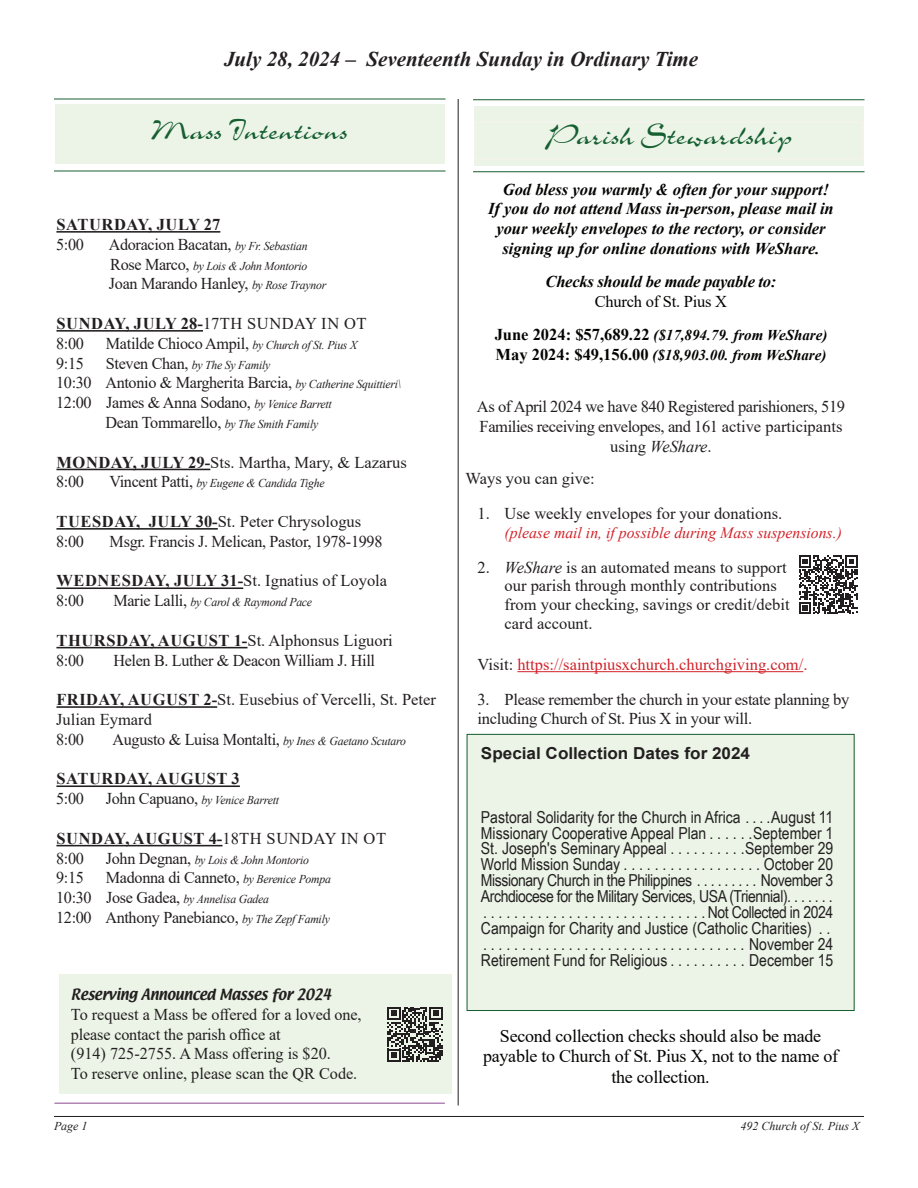
<style>
.page{position:relative;width:918px;height:1188px;background:#fff}
.page>*{position:absolute;margin:0;border:0;box-sizing:border-box;transform-origin:0 0}
.t1{font:33px "Charme";color:#165f31}
.t2{font:italic 700 21px "Times New Roman";color:#231f20}
.t3{font:18px/19.8px "Times New Roman";letter-spacing:-.015em;color:#040503;text-align:center}
.t4{font:16.5px/19.8px "Times New Roman";letter-spacing:-.02em;color:#231f20}
.t5{font:16.5px/18.8px "Times New Roman";color:#231f20}
.t6{font:16.5px/15.9px "Arial Narrow";color:#231f20;scale:1.04 1}
.t7{font:italic 700 16.5px/19.8px "Times New Roman";color:#040503;text-align:center}
.t8{font:16.5px/15.9px "Arial Narrow";letter-spacing:-.025em;color:#231f20;scale:1.04 1}
.t9{font:700 16.5px "Times New Roman";letter-spacing:.035em;color:#231f20}
.t10{font:16.5px "Times New Roman";color:#d1232a}
.t11{font:700 16.5px "Arial";color:#231f20;scale:1.04 1}
.t12{font:italic 15.75px "Times New Roman";color:#d1232a}
.t13{font:italic 700 15px/19.8px "Times New Roman";color:#040503}
.t14{font:13.5px "Textile";letter-spacing:-.02em;color:#231f20}
.t15{font:italic 12px "Times New Roman";letter-spacing:-.02em;color:#231f20}
.t16{font:italic 12px "Times New Roman";color:#231f20}
.s1{font-style:italic;font-size:12px}
.s2{font-style:normal;font-size:16.5px}
.s3{font-weight:400}
.s4{font-weight:700}
.s5{font-weight:400;font-style:normal}
.s6{font-style:italic}
.s7{color:#231f20}
</style>
<div class="page">
<hr style="left:54px;top:1116px;width:810px;height:1px;background:#231f20">
<hr style="left:458px;top:99px;width:1px;height:1007px;background:#231f20">
<hr style="left:54px;top:99px;width:392px;height:1px;background:#165f31">
<hr style="left:54px;top:171px;width:392px;height:1px;background:#165f31">
<hr style="left:473px;top:99px;width:392px;height:1px;background:#145e30">
<hr style="left:473px;top:171px;width:392px;height:1px;background:#145e30">
<hr style="left:56px;top:231px;width:164px;height:2px;background:#231f20">
<hr style="left:56px;top:330px;width:147px;height:2px;background:#231f20">
<hr style="left:56px;top:469px;width:154px;height:1px;background:#231f20">
<hr style="left:56px;top:528px;width:162px;height:2px;background:#231f20">
<hr style="left:56px;top:587px;width:187px;height:2px;background:#231f20">
<hr style="left:56px;top:647px;width:192px;height:1px;background:#231f20">
<hr style="left:56px;top:706px;width:161px;height:2px;background:#231f20">
<hr style="left:56px;top:785px;width:184px;height:2px;background:#231f20">
<hr style="left:56px;top:845px;width:167px;height:1px;background:#231f20">
<hr style="left:54px;top:1103px;width:391px;height:1px;background:#8e4b91">
<div style="left:59px;top:975px;width:393px;height:119px;background:#ebf4e7"></div>
<hr style="left:517px;top:671px;width:286px;height:1px;background:#d1232a">
<div style="left:55px;top:105px;width:390px;height:59px;background:#ebf4e7"></div>
<div style="left:474px;top:106px;width:390px;height:60px;background:#ebf4e7"></div>
<div style="left:467px;top:734px;width:387px;height:277px;background:#ebf4e7"></div>
<div style="left:467px;top:734px;width:388px;height:277px;border:1px solid #145e30"></div>
<svg style="left:799px;top:555px;width:59px;height:59px"></svg>
<svg style="left:387px;top:1007px;width:56px;height:55px"></svg>
<p class="t2" style="left:224px;top:44px;width:476px">July 28, 2024 – Seventeenth Sunday in Ordinary Time</p>
<p class="t1" style="left:152px;top:115px;width:198px">Mass Intentions</p>
<p class="t1" style="left:545px;top:119px;width:249px">Parish Stewardship</p>
<p class="t9" style="left:56px;top:213px;width:165px">SATURDAY, JULY 27</p>
<p class="t4" style="left:56px;top:234px;width:29px">5:00</p>
<p class="t4" style="left:109px;top:234px;width:200px">Adoracion Bacatan, <span class="s1">by Fr. Sebastian</span></p>
<p class="t15" style="left:110px;top:257px;width:199px"><span class="s2">Rose Marco,</span> by Lois &amp; John Montorio</p>
<p class="t4" style="left:109px;top:274px;width:219px">Joan Marando Hanley, <span class="s1">by Rose Traynor</span></p>
<p class="t9" style="left:56px;top:312px;width:312px">SUNDAY, JULY 28-<span class="s3">17TH SUNDAY IN OT</span></p>
<p class="t4" style="left:56px;top:333px;width:29px">8:00</p>
<p class="t4" style="left:106px;top:333px;width:253px">Matilde Chioco Ampil, <span class="s1">by Church of St. Pius X</span></p>
<p class="t4" style="left:56px;top:353px;width:29px">9:15</p>
<p class="t15" style="left:106px;top:356px;width:166px"><span class="s2">Steven Chan,</span> by The Sy Family</p>
<p class="t4" style="left:56px;top:373px;width:347px">10:30 Antonio &amp; Margherita Barcia, <span class="s1">by Catherine Squittieri\</span></p>
<p class="t4" style="left:56px;top:392px;width:277px">12:00 James &amp; Anna Sodano, <span class="s1">by Venice Barrett</span></p>
<p class="t15" style="left:106px;top:416px;width:214px"><span class="s2">Dean Tommarello,</span> by The Smith Family</p>
<p class="t5" style="left:56px;top:452px;width:352px"><span class="s4">MONDAY, JULY 29-</span>Sts. Martha, Mary, &amp; Lazarus</p>
<p class="t4" style="left:56px;top:472px;width:29px">8:00</p>
<p class="t15" style="left:109px;top:475px;width:217px"><span class="s2">Vincent Patti,</span> by Eugene &amp; Candida Tighe</p>
<p class="t5" style="left:56px;top:512px;width:306px"><span class="s4">TUESDAY, JULY 30-</span>St. Peter Chrysologus</p>
<p class="t4" style="left:56px;top:531px;width:29px">8:00</p>
<p class="t4" style="left:110px;top:531px;width:274px">Msgr. Francis J. Melican, Pastor, 1978-1998</p>
<p class="t5" style="left:56px;top:571px;width:332px"><span class="s4">WEDNESDAY, JULY 31-</span>St. Ignatius of Loyola</p>
<p class="t4" style="left:56px;top:590px;width:29px">8:00</p>
<p class="t15" style="left:113px;top:594px;width:200px"><span class="s2">Marie Lalli,</span> by Carol &amp; Raymond Pace</p>
<p class="t5" style="left:56px;top:630px;width:338px"><span class="s4">THURSDAY, AUGUST 1-</span>St. Alphonsus Liguori</p>
<p class="t4" style="left:56px;top:650px;width:29px">8:00</p>
<p class="t4" style="left:113px;top:650px;width:263px">Helen B. Luther &amp; Deacon William J. Hill</p>
<p class="t5" style="left:56px;top:689px;width:381px;line-height:19.8px"><span class="s4">FRIDAY, AUGUST 2-</span>St. Eusebius of Vercelli, St. Peter<br>Julian Eymard</p>
<p class="t4" style="left:56px;top:729px;width:29px">8:00</p>
<p class="t4" style="left:112px;top:729px;width:295px">Augusto &amp; Luisa Montalti, <span class="s1">by Ines &amp; Gaetano Scutaro</span></p>
<p class="t9" style="left:56px;top:767px;width:185px">SATURDAY, AUGUST 3</p>
<p class="t4" style="left:56px;top:788px;width:29px">5:00</p>
<p class="t15" style="left:106px;top:792px;width:175px"><span class="s2">John Capuano,</span> by Venice Barrett</p>
<p class="t9" style="left:56px;top:826px;width:331px">SUNDAY, AUGUST 4-<span class="s3">18TH SUNDAY IN OT</span></p>
<p class="t4" style="left:56px;top:848px;width:29px">8:00</p>
<p class="t15" style="left:106px;top:851px;width:205px"><span class="s2">John Degnan,</span> by Lois &amp; John Montorio</p>
<p class="t4" style="left:56px;top:868px;width:29px">9:15</p>
<p class="t4" style="left:106px;top:868px;width:227px">Madonna di Canneto, <span class="s1">by Berenice Pompa</span></p>
<p class="t4" style="left:56px;top:887px;width:214px">10:30 Jose Gadea, <span class="s1">by Annelisa Gadea</span></p>
<p class="t4" style="left:56px;top:907px;width:275px">12:00 Anthony Panebianco, <span class="s1">by The Zepf Family</span></p>
<p class="t14" style="left:71px;top:985px;width:262px">Reserving Announced Masses for 2024</p>
<p class="t4" style="left:71px;top:1004px;width:292px">To request a Mass be offered for a loved one, please contact the parish office at</p>
<p class="t5" style="left:71px;top:1044px;width:262px">(914) 725-2755. A Mass offering is $20.</p>
<p class="t5" style="left:71px;top:1064px;width:288px">To reserve online, please scan the QR Code.</p>
<p class="t7" style="left:503px;top:179px;width:328px">God bless you warmly &amp; often for your support!</p>
<p class="t7" style="left:488px;top:198px;width:347px">If you do not attend Mass in-person, please mail in your weekly envelopes to the rectory, or consider signing up for online donations with WeShare.</p>
<p class="t7" style="left:546px;top:271px;width:232px">Checks should be made payable to:<br><span class="s5">Church of St. Pius X</span></p>
<p class="t13" style="left:495px;top:325px;width:334px"><span class="s2">June 2024: $57,689.22</span> ($17,894.79. from WeShare)<br><span class="s2">May 2024: $49,156.00</span> ($18,903.00. from WeShare)</p>
<p class="t4" style="left:477px;top:396px;width:370px;text-align:center">As of April 2024 we have 840 Registered parishioners, 519<br>Families receiving envelopes, and 161 active participants using <span class="s6">WeShare</span>.</p>
<p class="t5" style="left:466px;top:469px;width:131px">Ways you can give:</p>
<p class="t5" style="left:478px;top:504px;width:306px">1. Use weekly envelopes for your donations.</p>
<p class="t12" style="left:505px;top:522px;width:339px">(please mail in, if possible during Mass suspensions.)</p>
<p class="t5" style="left:505px;top:557px;width:287px;text-indent:-27px">2. <span class="s6">WeShare</span> is an automated means to support our parish through monthly contributions from your checking, savings or credit/debit card account.</p>
<p class="t10" style="left:478px;top:653px;width:331px"><span class="s7">Visit:</span> https://saintpiusxchurch.churchgiving.com/.</p>
<p class="t4" style="left:478px;top:689px;width:373px;line-height:18.8px">3. Please remember the church in your estate planning by including Church of St. Pius X in your will.</p>
<p class="t11" style="left:481px;top:742px;width:260px">Special Collection Dates for 2024</p>
<p class="t6" style="left:481px;top:808px;width:340px">Pastoral Solidarity for the Church in Africa . . . August 11</p>
<p class="t6" style="left:481px;top:824px;width:340px">Missionary Cooperative Appeal Plan . . . . . September 1</p>
<p class="t6" style="left:481px;top:840px;width:340px">St. Joseph's Seminary Appeal . . . . . . . . . September 29</p>
<p class="t6" style="left:481px;top:856px;width:340px">World Mission Sunday . . . . . . . . . . . . . . . . . . October 20</p>
<p class="t8" style="left:481px;top:872px;width:340px">Missionary Church in the Philippines . . . . . . . . . November 3</p>
<p class="t8" style="left:481px;top:888px;width:340px">Archdiocese for the Military Services, USA (Triennial). . . . . . . . . . . . . . . . . . . . . . . . . . . . . . . . . . . Not Collected in 2024</p>
<p class="t6" style="left:481px;top:920px;width:340px">Campaign for Charity and Justice (Catholic Charities) .<br>. . . . . . . . . . . . . . . . . . . . . . . . . . . . . . . . . . November 24</p>
<p class="t6" style="left:481px;top:951px;width:340px">Retirement Fund for Religious . . . . . . . . . . December 15</p>
<p class="t3" style="left:483px;top:1025px;width:356px">Second collection checks should also be made payable to Church of St. Pius X, not to the name of</p>
<p class="t3" style="left:612px;top:1067px;width:100px">the collection.</p>
<p class="t15" style="left:54px;top:1117px;width:35px">Page 1</p>
<p class="t16" style="left:741px;top:1117px;width:120px">492 Church of St. Pius X</p>
</div>
